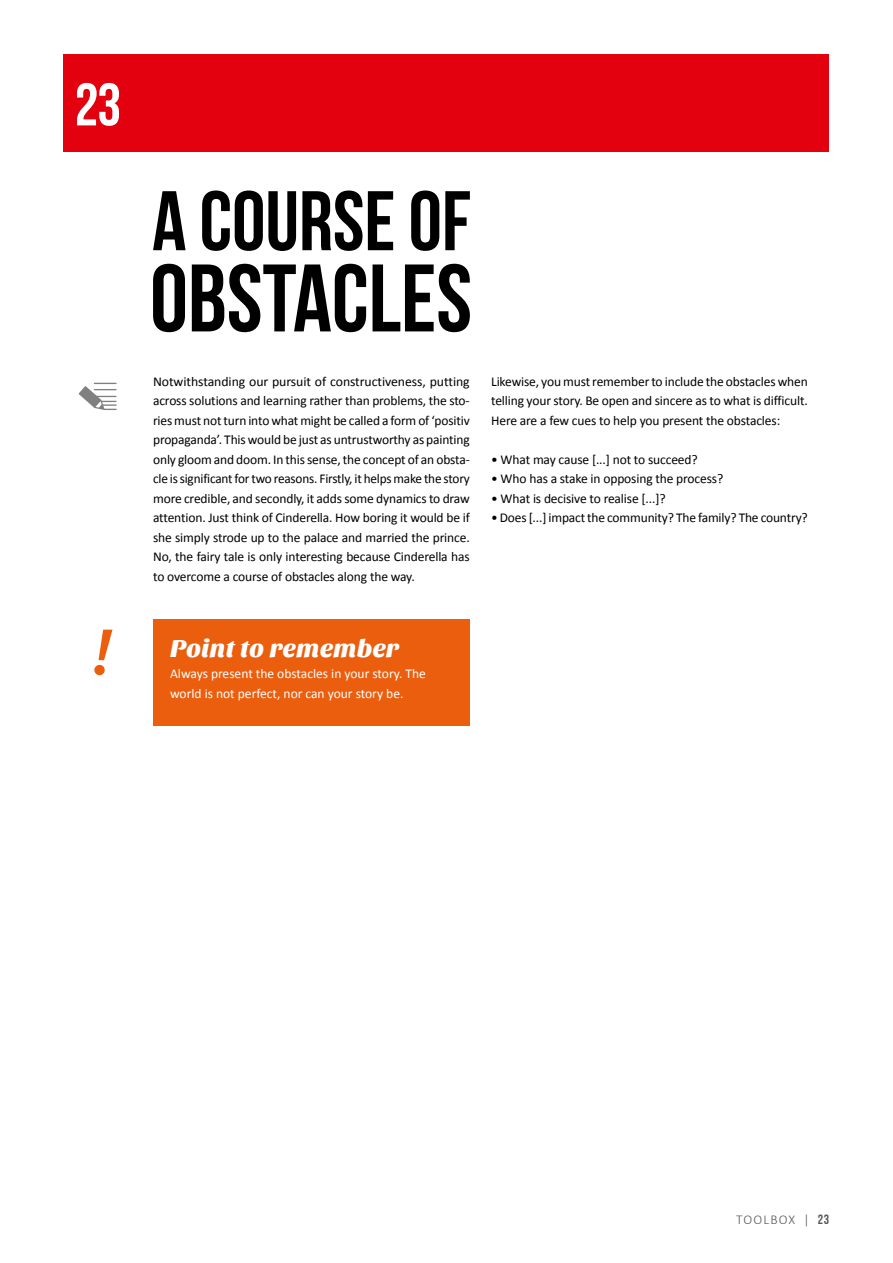
<style>
.page{position:relative;width:893px;height:1263px;background:#fff}
.page>*{position:absolute;margin:0;border:0;box-sizing:border-box;transform-origin:0 0}
.t1{font:60px "Bebas Neue";color:#fff}
.t2{font:25.5px "Sansita One";color:#fff}
.t3{font:13.5px/19.5px "Calibri";letter-spacing:-.01em;color:#000;text-align:justify}
.t4{font:13.5px/19.5px "Calibri";color:#fff}
.t5{font:300 13.5px "Calibri";letter-spacing:.09em;color:#565656}
.s1{font-family:"Bebas Neue";font-weight:400}
</style>
<div class="page">
<div style="left:64px;top:54px;width:765px;height:98px;background:#e3000f"></div>
<div style="left:153px;top:620px;width:317px;height:106px;background:#eb5e0e"></div>
<svg style="left:94px;top:630px;width:19px;height:45px"></svg>
<svg style="left:79px;top:383px;width:37px;height:27px"></svg>
<svg style="left:153px;top:264px;width:317px;height:68px"></svg>
<svg style="left:153px;top:190px;width:317px;height:61px"></svg>
<h1 class="t1" style="left:75px;top:72px;width:48px">23</h1>
<p class="t3" style="left:153px;top:371px;width:318px">Notwithstanding our pursuit of constructiveness, putting across solutions and learning rather than problems, the sto&shy;ries must not turn into what might be called a form of ‘positiv propaganda’. This would be just as untrustworthy as painting only gloom and doom. I n this sense, the concept of an obsta&shy;cle is significant for two reasons. Firstly, it helps make the story more credible, and secondly, it adds some dynamics to draw attention. Just think of Cinderella. How boring it would be if she simply strode up to the palace and married the prince.<br>No, the fairy tale is only interesting because Cinderella has to overcome a course of obstacles along the way.</p>
<p class="t3" style="left:491px;top:371px;width:318px">Likewise, you must remember to include the obstacles when telling your story. Be open and sincere as to what is difficult.<br>Here are a few cues to help you present the obstacles:</p>
<p class="t3" style="left:491px;top:449px;width:208px">• What may cause [...] not to succeed?</p>
<p class="t3" style="left:491px;top:469px;width:234px">• Who has a stake in opposing the process?</p>
<p class="t3" style="left:491px;top:488px;width:176px">• What is decisive to realise [...]?</p>
<p class="t3" style="left:491px;top:508px;width:318px">• Does [...] impact the community? The family? The country?</p>
<h2 class="t2" style="left:170px;top:634px;width:231px">Point to remember</h2>
<p class="t4" style="left:170px;top:664px;width:257px">Always present the obstacles in your story. The world is not perfect, nor can your story be.</p>
<p class="t5" style="left:736px;top:1211px;width:95px">TOOLBOX | <span class="s1">23</span></p>
</div>
